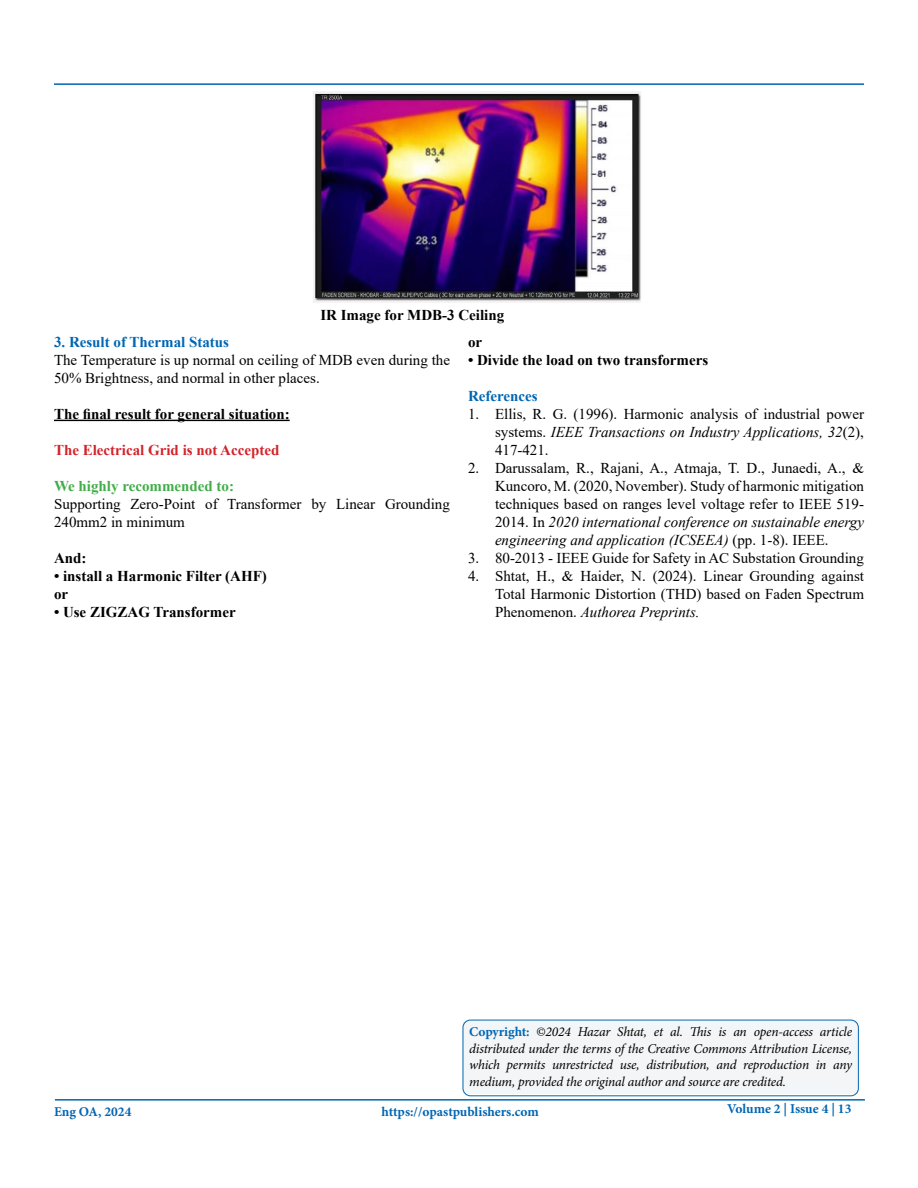
<style>
.page{position:relative;width:918px;height:1188px;background:#fff}
.page>*{position:absolute;margin:0;border:0;box-sizing:border-box;transform-origin:0 0}
.t1{font:700 21px "Times New Roman";color:#000}
.t2{font:15px/18px "Times New Roman";color:#000;text-align:justify}
.t3{font:700 15px/18px "Times New Roman";color:#000}
.t4{font:700 15px "Times New Roman";color:#0066b3}
.t5{font:700 15px "Times New Roman";color:#d2232a}
.t6{font:700 15px "Times New Roman";color:#41ad49}
.t7{font:italic 13.5px/16.5px "Minion Pro";letter-spacing:-.02em;color:#000;text-align:justify}
.t8{font:700 13.5px "Minion Pro";letter-spacing:-.005em;color:#0066b3}
.s1{font-style:italic}
.s2{font-weight:700;font-style:normal;color:#0066b3}
</style>
<div class="page">
<hr style="left:55px;top:1099px;width:810px;height:2px;background:#0066b3">
<hr style="left:54px;top:83px;width:810px;height:2px;background:#0066b3">
<img style="left:313px;top:92px;width:328px;height:210px">
<hr style="left:54px;top:420px;width:236px;height:1px;background:#000">
<div style="left:450px;top:1011px;width:422px;height:85px;background:#f3f5f7"></div>
<h1 class="t1" style="left:312px;top:300px;width:259px">IR Image for MDB-3 Ceiling</h1>
<p class="t3" style="left:320px;top:305px;width:185px">IR Image for MDB-3 Ceiling</p>
<p class="t4" style="left:54px;top:331px;width:177px">3. Result of Thermal Status</p>
<p class="t2" style="left:54px;top:350px;width:398px">The Temperature is up normal on ceiling of MDB even during the<br>50% Brightness, and normal in other places.</p>
<p class="t3" style="left:54px;top:404px;width:237px">The final result for general situation:</p>
<p class="t5" style="left:54px;top:439px;width:227px">The Electrical Grid is not Accepted</p>
<p class="t6" style="left:54px;top:475px;width:182px">We highly recommended to:</p>
<p class="t2" style="left:54px;top:494px;width:397px">Supporting Zero-Point of Transformer by Linear Grounding<br>240mm2 in minimum</p>
<p class="t3" style="left:54px;top:548px;width:34px">And:</p>
<p class="t3" style="left:54px;top:566px;width:214px">• install a Harmonic Filter (AHF) or</p>
<p class="t3" style="left:54px;top:602px;width:183px">• Use ZIGZAG Transformer</p>
<p class="t3" style="left:468px;top:332px;width:16px">or</p>
<p class="t3" style="left:468px;top:350px;width:242px">• Divide the load on two transformers</p>
<p class="t4" style="left:468px;top:385px;width:71px">References</p>
<p class="t2" style="left:495px;top:404px;width:371px;text-indent:-27px">1. Ellis, R. G. (1996). Harmonic analysis of industrial power systems. <span class="s1">IEEE Transactions on Industry Applications, 32</span>(2), 417-421.</p>
<p class="t2" style="left:495px;top:458px;width:371px;text-indent:-27px">2. Darussalam, R., Rajani, A., Atmaja, T. D., Junaedi, A., &amp; Kuncoro, M. (2020, November). Study of harmonic mitigation techniques based on ranges level voltage refer to IEEE 519- 2014. In <span class="s1">2020 international conference on sustainable energy engineering and application (ICSEEA)</span> (pp. 1-8). IEEE.</p>
<p class="t2" style="left:468px;top:548px;width:397px">3. 80-2013 - IEEE Guide for Safety in AC Substation Grounding</p>
<p class="t2" style="left:495px;top:566px;width:371px;text-indent:-27px">4. Shtat, H., &amp; Haider, N. (2024). Linear Grounding against Total Harmonic Distortion (THD) based on Faden Spectrum Phenomenon. <span class="s1">Authorea Preprints.</span></p>
<p class="t7" style="left:469px;top:1024px;width:384px"><span class="s2">Copyright:</span> ©2024 Hazar Shtat, et al. This is an open-access article distributed under the terms of the Creative Commons Attribution License, which permits unrestricted use, distribution, and reproduction in any medium, provided the original author and source are credited.</p>
<p class="t8" style="left:382px;top:1102px;width:159px">https://opastpublishers.com</p>
<p class="t8" style="left:54px;top:1102px;width:79px">Eng OA, 2024</p>
<p class="t8" style="left:727px;top:1099px;width:126px">Volume 2 | Issue 4 | 13</p>
</div>
